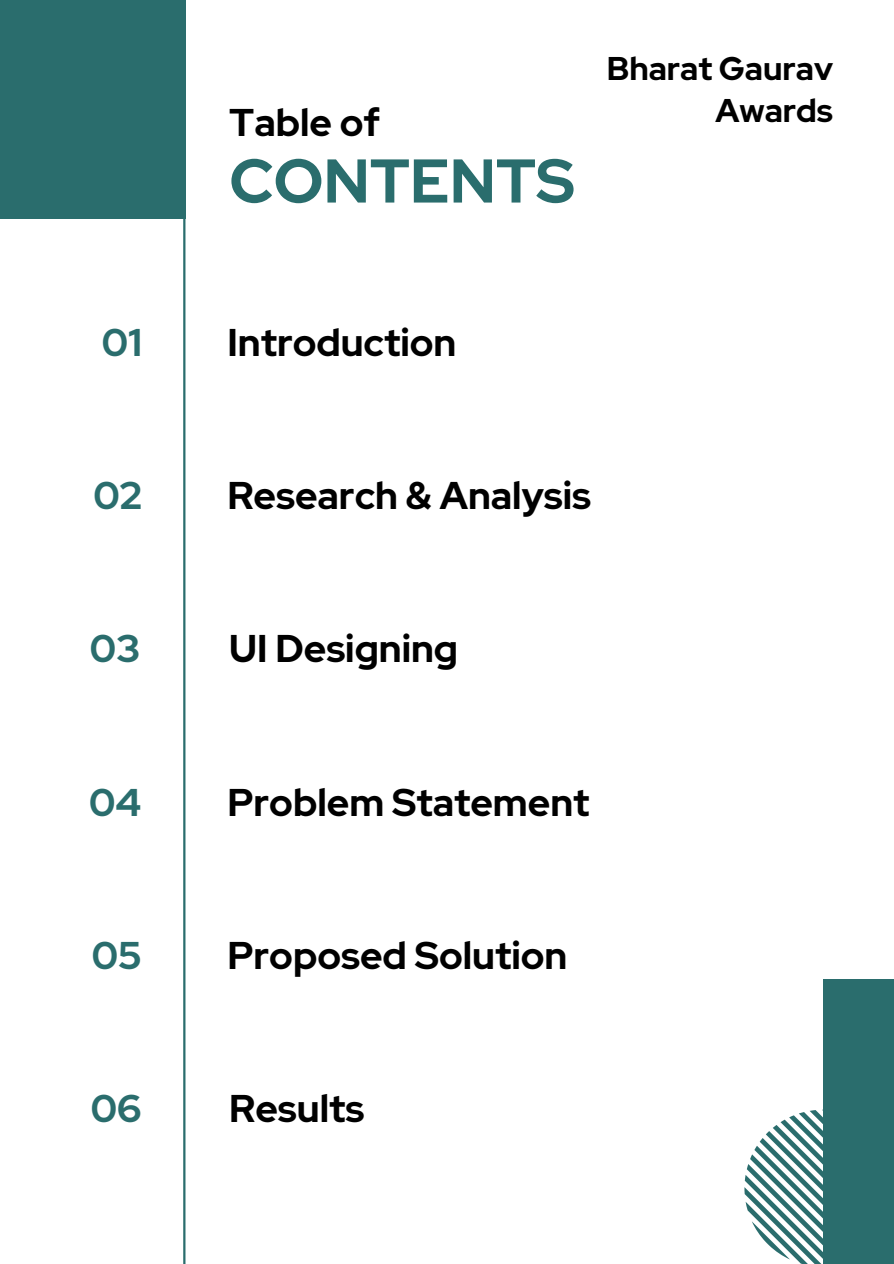
<style>
.page{position:relative;width:894px;height:1264px;background:#fff}
.page>*{position:absolute;margin:0;border:0;box-sizing:border-box;transform-origin:0 0}
.t1{font:700 61.65px "Red Hat Display";color:#2a6d6d}
.t2{font:700 38.55px "Red Hat Display";color:#000}
.t3{font:700 38.55px "Red Hat Display";color:#2a6d6d}
.t4{font:700 32.7px/41.7px "Red Hat Display";color:#000;text-align:right}
</style>
<div class="page">
<div style="left:0;top:0;width:185px;height:219px;background:#2a6d6d"></div>
<div style="left:822px;top:979px;width:71px;height:284px;background:#2a6d6d"></div>
<svg style="left:744px;top:1109px;width:79px;height:154px"></svg>
<hr style="left:183px;top:219px;width:2px;height:1044px;background:#2a6d6d">
<p class="t3" style="left:102px;top:316px;width:41px">01</p>
<p class="t2" style="left:229px;top:96px;width:152px">Table of</p>
<p class="t1" style="left:229px;top:140px;width:347px">CONTENTS</p>
<h2 class="t4" style="left:606px;top:47px;width:228px">Bharat Gaurav<br>Awards</h2>
<p class="t2" style="left:227px;top:316px;width:230px">Introduction</p>
<p class="t3" style="left:93px;top:469px;width:50px">02</p>
<p class="t3" style="left:90px;top:623px;width:52px">03</p>
<p class="t2" style="left:227px;top:469px;width:365px">Research &amp; Analysis</p>
<p class="t2" style="left:229px;top:623px;width:230px">UI Designing</p>
<h1 class="t3" style="left:89px;top:776px;width:54px">04</h1>
<h2 class="t2" style="left:227px;top:776px;width:363px">Problem Statement</h2>
<h2 class="t3" style="left:92px;top:930px;width:51px">05</h2>
<h2 class="t2" style="left:227px;top:930px;width:341px">Proposed Solution</h2>
<h2 class="t3" style="left:91px;top:1083px;width:52px">06</h2>
<h2 class="t2" style="left:229px;top:1083px;width:137px">Results</h2>
</div>
